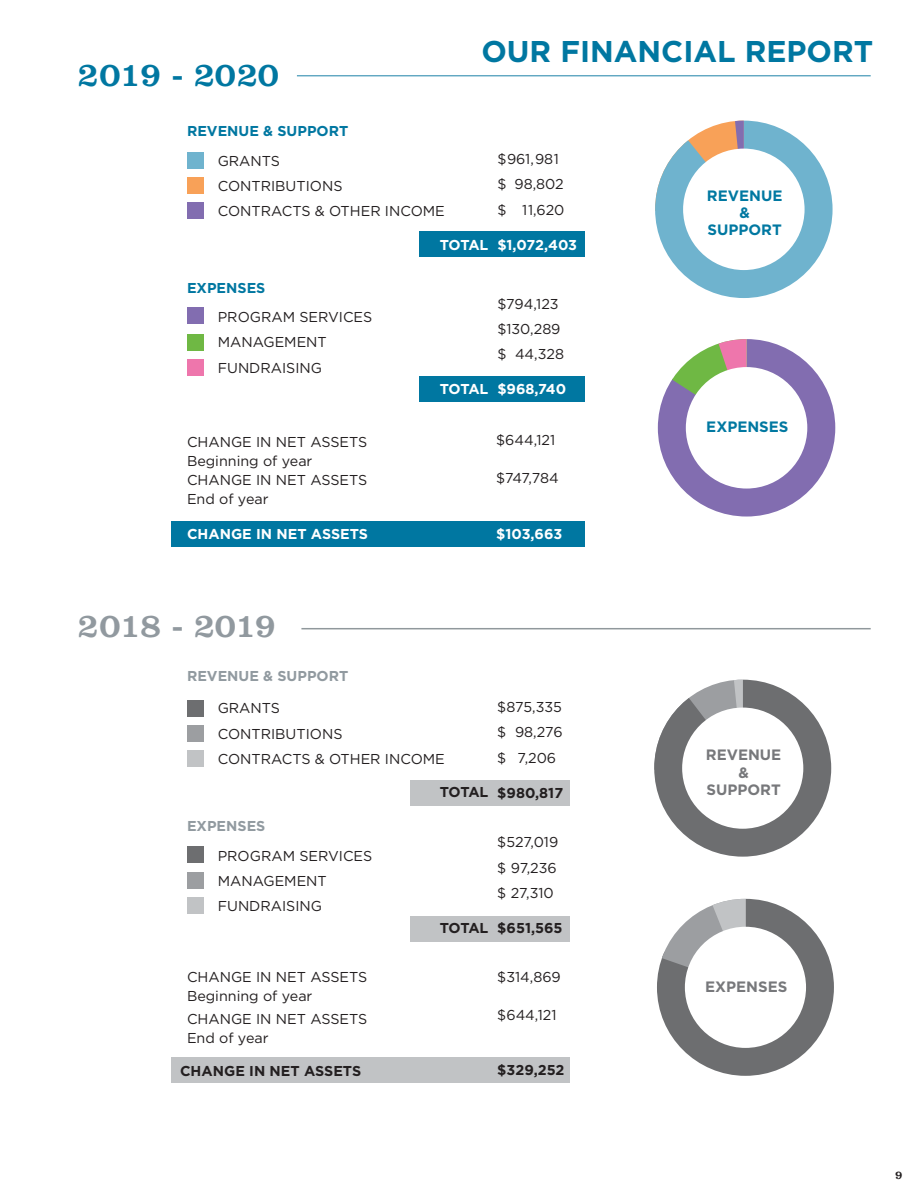
<style>
.page{position:relative;width:918px;height:1188px;background:#fff}
.page>*{position:absolute;margin:0;border:0;box-sizing:border-box;transform-origin:0 0}
.t1{font:34.5px "Clarendon";color:#0077a1}
.t2{font:34.5px "Clarendon";letter-spacing:-.02em;color:#91999f}
.t3{font:700 30px "Gotham";color:#0077a1}
.t4{font:700 15px/16.6px "Gotham";color:#0078a1;text-align:center}
.t5{font:700 15px/17.4px "Gotham";color:#77787b;text-align:center}
.t6{font:14.25px/25.5px "Gotham";color:#231f20}
.t7{font:700 14.25px "Gotham";letter-spacing:-.03em;color:#fff}
.t8{font:700 14.25px "Gotham";letter-spacing:-.03em;color:#231f20}
.t9{font:700 14.25px "Gotham";color:#0077a1}
.t10{font:700 14.25px "Gotham";color:#919aa0}
.t11{font:12px "Clarendon";color:#231f20}
</style>
<div class="page">
<div style="left:419px;top:232px;width:166px;height:25px;background:#0077a1"></div>
<div style="left:419px;top:376px;width:166px;height:25px;background:#0077a1"></div>
<div style="left:171px;top:522px;width:414px;height:25px;background:#0077a1"></div>
<div style="left:410px;top:781px;width:160px;height:25px;background:#c1c3c5"></div>
<div style="left:410px;top:916px;width:160px;height:25px;background:#c1c3c5"></div>
<div style="left:171px;top:1057px;width:399px;height:25px;background:#c1c3c5"></div>
<div style="left:187px;top:152px;width:17px;height:17px;background:#6fb3ce"></div>
<div style="left:187px;top:177px;width:17px;height:17px;background:#f8a158"></div>
<div style="left:187px;top:202px;width:17px;height:17px;background:#826db0"></div>
<div style="left:187px;top:307px;width:17px;height:17px;background:#826db0"></div>
<div style="left:187px;top:334px;width:17px;height:17px;background:#6fb844"></div>
<div style="left:187px;top:359px;width:17px;height:17px;background:#ee76ac"></div>
<svg style="left:658px;top:339px;width:177px;height:178px"></svg>
<div style="left:686px;top:367px;width:121px;height:122px;background:#fff;border-radius:50%"></div>
<div style="left:187px;top:700px;width:17px;height:17px;background:#6d6e70"></div>
<div style="left:187px;top:725px;width:17px;height:17px;background:#9c9ea1"></div>
<div style="left:187px;top:750px;width:17px;height:17px;background:#c1c3c5"></div>
<div style="left:187px;top:846px;width:17px;height:17px;background:#6d6e70"></div>
<div style="left:187px;top:872px;width:17px;height:17px;background:#9c9ea1"></div>
<div style="left:187px;top:897px;width:17px;height:17px;background:#c1c3c5"></div>
<svg style="left:655px;top:121px;width:178px;height:177px"></svg>
<div style="left:683px;top:149px;width:122px;height:121px;background:#fff;border-radius:50%"></div>
<hr style="left:297px;top:75px;width:574px;height:1px;background:#5aa4bf">
<hr style="left:301px;top:628px;width:570px;height:1px;background:#90989c">
<svg style="left:657px;top:899px;width:177px;height:177px"></svg>
<div style="left:685px;top:927px;width:121px;height:121px;background:#fff;border-radius:50%"></div>
<svg style="left:654px;top:680px;width:177px;height:177px"></svg>
<div style="left:682px;top:708px;width:121px;height:121px;background:#fff;border-radius:50%"></div>
<h1 class="t1" style="left:78px;top:54px;width:203px">2019 - 2020</h1>
<p class="t9" style="left:187px;top:122px;width:163px">REVENUE &amp; SUPPORT</p>
<h2 class="t3" style="left:481px;top:34px;width:393px">OUR FINANCIAL REPORT</h2>
<p class="t6" style="left:218px;top:148px;width:229px">GRANTS<br>CONTRIBUTIONS<br>CONTRACTS &amp; OTHER INCOME</p>
<p class="t7" style="left:440px;top:236px;width:50px">TOTAL</p>
<p class="t6" style="left:497px;top:146px;width:69px">$961,981 $ 98,802 $ 11,620</p>
<p class="t7" style="left:497px;top:236px;width:81px">$1,072,403</p>
<p class="t9" style="left:187px;top:280px;width:80px">EXPENSES</p>
<p class="t6" style="left:218px;top:304px;width:156px">PROGRAM SERVICES<br>MANAGEMENT<br>FUNDRAISING</p>
<p class="t7" style="left:440px;top:381px;width:50px">TOTAL</p>
<p class="t6" style="left:497px;top:291px;width:68px">$794,123 $130,289 $ 44,328</p>
<p class="t7" style="left:497px;top:381px;width:70px">$968,740</p>
<p class="t6" style="left:187px;top:432px;width:182px;line-height:19px">CHANGE IN NET ASSETS<br>Beginning of year<br>CHANGE IN NET ASSETS<br>End of year</p>
<p class="t6" style="left:496px;top:427px;width:61px">$644,121</p>
<p class="t6" style="left:496px;top:465px;width:64px">$747,784</p>
<p class="t7" style="left:187px;top:525px;width:183px">CHANGE IN NET ASSETS</p>
<p class="t7" style="left:496px;top:525px;width:68px">$103,663</p>
<h1 class="t2" style="left:78px;top:605px;width:200px">2018 - 2019</h1>
<p class="t10" style="left:187px;top:668px;width:163px">REVENUE &amp; SUPPORT</p>
<p class="t6" style="left:218px;top:695px;width:229px">GRANTS<br>CONTRIBUTIONS<br>CONTRACTS &amp; OTHER INCOME</p>
<p class="t10" style="left:187px;top:818px;width:80px">EXPENSES</p>
<p class="t6" style="left:218px;top:843px;width:156px">PROGRAM SERVICES<br>MANAGEMENT<br>FUNDRAISING</p>
<p class="t8" style="left:440px;top:784px;width:50px">TOTAL</p>
<p class="t8" style="left:440px;top:920px;width:50px">TOTAL</p>
<p class="t6" style="left:497px;top:694px;width:67px;text-align:justify">$875,335 $ 98,276 $ 7,206</p>
<p class="t8" style="left:497px;top:784px;width:67px">$980,817</p>
<p class="t6" style="left:497px;top:829px;width:62px;text-align:justify">$527,019 $ 97,236 $ 27,310</p>
<p class="t8" style="left:497px;top:920px;width:67px">$651,565</p>
<p class="t6" style="left:187px;top:967px;width:182px;line-height:19px">CHANGE IN NET ASSETS<br>Beginning of year</p>
<p class="t6" style="left:187px;top:1009px;width:182px;line-height:19px">CHANGE IN NET ASSETS<br>End of year</p>
<p class="t6" style="left:497px;top:964px;width:65px">$314,869</p>
<p class="t6" style="left:497px;top:1002px;width:61px">$644,121</p>
<p class="t8" style="left:180px;top:1063px;width:183px">CHANGE IN NET ASSETS</p>
<p class="t8" style="left:497px;top:1062px;width:69px">$329,252</p>
<p class="t4" style="left:707px;top:187px;width:77px">REVENUE &amp;<br>SUPPORT</p>
<p class="t4" style="left:706px;top:418px;width:84px">EXPENSES</p>
<p class="t5" style="left:706px;top:746px;width:77px">REVENUE &amp;<br>SUPPORT</p>
<p class="t5" style="left:705px;top:975px;width:84px">EXPENSES</p>
<p class="t11" style="left:895px;top:1168px;width:9px">9</p>
</div>
